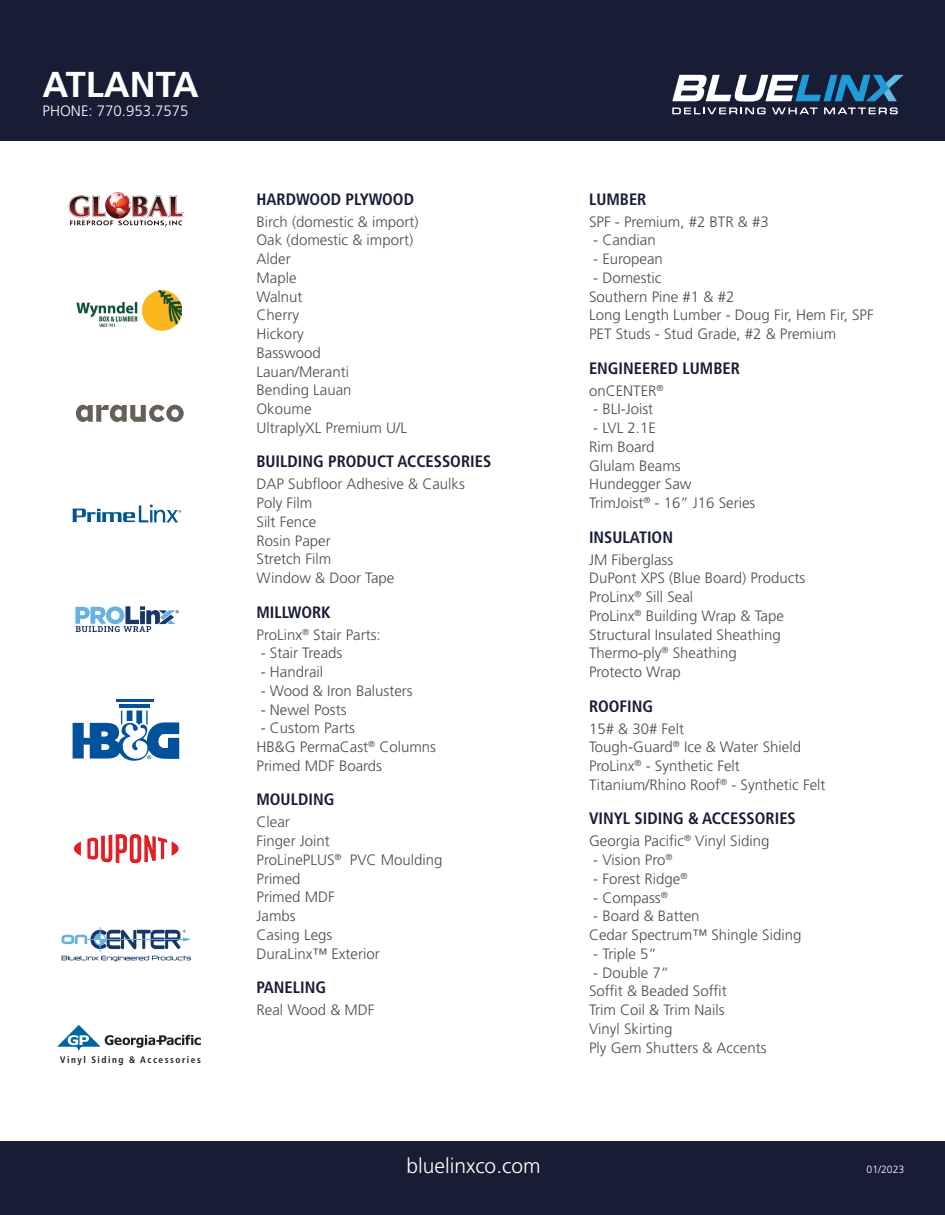
<style>
.page{position:relative;width:945px;height:1215px;background:#fff}
.page>*{position:absolute;margin:0;border:0;box-sizing:border-box;transform-origin:0 0}
.t1{font:700 36px "Frutiger LT Std";color:#fff}
.t2{font:300 21px "Frutiger LT Std";color:#fff}
.t3{font:700 condensed 16.5px "Frutiger LT Std";color:#181c35}
.t4{font:300 15px/18.8px "Frutiger LT Std";color:#4b4c4d}
.t5{font:300 15px "Frutiger LT Std";color:#fff}
.t6{font:300 10.5px "Frutiger LT Std";color:#fff}
.t7{font:700 condensed 9.45px "Frutiger LT Std";letter-spacing:.16em;color:#231f20}
</style>
<div class="page">
<div style="left:0;top:0;width:945px;height:141px;background:#181c35"></div>
<div style="left:0;top:1141px;width:945px;height:74px;background:#181c35"></div>
<svg style="left:672px;top:75px;width:232px;height:39px"></svg>
<svg style="left:57px;top:1025px;width:144px;height:26px"></svg>
<svg style="left:75px;top:606px;width:104px;height:26px"></svg>
<img style="left:73px;top:834px;width:106px;height:30px">
<img style="left:76px;top:290px;width:106px;height:41px">
<svg style="left:72px;top:505px;width:109px;height:17px"></svg>
<hr style="left:119px;top:705px;width:31px;height:3px;background:#01529b">
<hr style="left:116px;top:699px;width:37px;height:3px;background:#01529b">
<svg style="left:73px;top:711px;width:106px;height:50px"></svg>
<svg style="left:76px;top:405px;width:108px;height:17px"></svg>
<img style="left:68px;top:192px;width:116px;height:34px">
<svg style="left:62px;top:927px;width:129px;height:34px"></svg>
<h1 class="t1" style="left:43px;top:63px;width:158px">ATLANTA</h1>
<p class="t5" style="left:43px;top:102px;width:147px">PHONE: 770.953.7575</p>
<p class="t7" style="left:60px;top:1054px;width:142px">Vinyl Siding &amp; Accessories</p>
<p class="t3" style="left:256px;top:189px;width:159px">HARDWOOD PLYWOOD</p>
<p class="t4" style="left:256px;top:212px;width:164px">Birch (domestic &amp; import)<br>Oak (domestic &amp; import)<br>Alder<br>Maple<br>Walnut<br>Cherry<br>Hickory<br>Basswood<br>Lauan/Meranti<br>Bending Lauan<br>Okoume<br>UltraplyXL Premium U/L</p>
<p class="t3" style="left:256px;top:452px;width:236px">BUILDING PRODUCT ACCESSORIES</p>
<p class="t4" style="left:256px;top:475px;width:210px">DAP Subfloor Adhesive &amp; Caulks<br>Poly Film<br>Silt Fence<br>Rosin Paper<br>Stretch Film<br>Window &amp; Door Tape</p>
<p class="t3" style="left:256px;top:602px;width:76px">MILLWORK</p>
<p class="t4" style="left:256px;top:625px;width:126px">ProLinx<sup>®</sup> Stair Parts:</p>
<p class="t4" style="left:261px;top:644px;width:83px">- Stair Treads</p>
<p class="t4" style="left:261px;top:663px;width:64px">- Handrail</p>
<p class="t4" style="left:261px;top:682px;width:153px">- Wood &amp; Iron Balusters</p>
<p class="t4" style="left:261px;top:700px;width:87px">- Newel Posts</p>
<p class="t4" style="left:257px;top:719px;width:181px">- Custom Parts<br>HB&amp;G PermaCast<sup>®</sup> Columns<br>Primed MDF Boards</p>
<p class="t3" style="left:256px;top:790px;width:79px">MOULDING</p>
<p class="t4" style="left:256px;top:813px;width:187px">Clear<br>Finger Joint<br>ProLinePLUS<sup>®</sup> PVC Moulding<br>Primed<br>Primed MDF<br>Jambs<br>Casing Legs<br>DuraLinx™ Exterior</p>
<p class="t3" style="left:256px;top:978px;width:71px">PANELING</p>
<p class="t4" style="left:256px;top:1001px;width:120px">Real Wood &amp; MDF</p>
<p class="t3" style="left:589px;top:189px;width:59px">LUMBER</p>
<p class="t4" style="left:589px;top:212px;width:181px">SPF - Premium, #2 BTR &amp; #3</p>
<p class="t4" style="left:593px;top:231px;width:64px">- Candian</p>
<p class="t4" style="left:593px;top:250px;width:71px">- European</p>
<p class="t4" style="left:589px;top:269px;width:286px">- Domestic<br>Southern Pine #1 &amp; #2<br>Long Length Lumber - Doug Fir, Hem Fir, SPF<br>PET Studs - Stud Grade, #2 &amp; Premium</p>
<p class="t3" style="left:589px;top:358px;width:152px">ENGINEERED LUMBER</p>
<p class="t4" style="left:589px;top:381px;width:76px">onCENTER<sup>®</sup></p>
<p class="t4" style="left:593px;top:400px;width:61px">- BLI-Joist</p>
<p class="t4" style="left:589px;top:419px;width:168px">- LVL 2.1E<br>Rim Board<br>Glulam Beams<br>Hundegger Saw<br>TrimJoist<sup>®</sup> - 16” J16 Series</p>
<p class="t3" style="left:589px;top:527px;width:86px">INSULATION</p>
<p class="t4" style="left:589px;top:550px;width:218px">JM Fiberglass<br>DuPont XPS (Blue Board) Products<br>ProLinx<sup>®</sup> Sill Seal<br>ProLinx<sup>®</sup> Building Wrap &amp; Tape<br>Structural Insulated Sheathing<br>Thermo-ply<sup>®</sup> Sheathing<br>Protecto Wrap</p>
<p class="t3" style="left:589px;top:696px;width:66px">ROOFING</p>
<p class="t4" style="left:589px;top:719px;width:238px">15# &amp; 30# Felt<br>Tough-Guard<sup>®</sup> Ice &amp; Water Shield<br>ProLinx<sup>®</sup> - Synthetic Felt<br>Titanium/Rhino Roof<sup>®</sup> - Synthetic Felt</p>
<p class="t3" style="left:589px;top:809px;width:208px">VINYL SIDING &amp; ACCESSORIES</p>
<p class="t4" style="left:589px;top:832px;width:182px">Georgia Pacific<sup>®</sup> Vinyl Siding</p>
<p class="t4" style="left:593px;top:851px;width:81px">- Vision Pro<sup>®</sup></p>
<p class="t4" style="left:593px;top:870px;width:96px">- Forest Ridge<sup>®</sup></p>
<p class="t4" style="left:593px;top:888px;width:76px">- Compass<sup>®</sup></p>
<p class="t4" style="left:589px;top:907px;width:214px">- Board &amp; Batten<br>Cedar Spectrum™ Shingle Siding</p>
<p class="t4" style="left:593px;top:945px;width:65px">- Triple 5”</p>
<p class="t4" style="left:589px;top:963px;width:179px">- Double 7”<br>Soffit &amp; Beaded Soffit<br>Trim Coil &amp; Trim Nails<br>Vinyl Skirting<br>Ply Gem Shutters &amp; Accents</p>
<h2 class="t2" style="left:406px;top:1154px;width:136px">bluelinxco.com</h2>
<p class="t6" style="left:867px;top:1164px;width:39px">01/2023</p>
</div>
